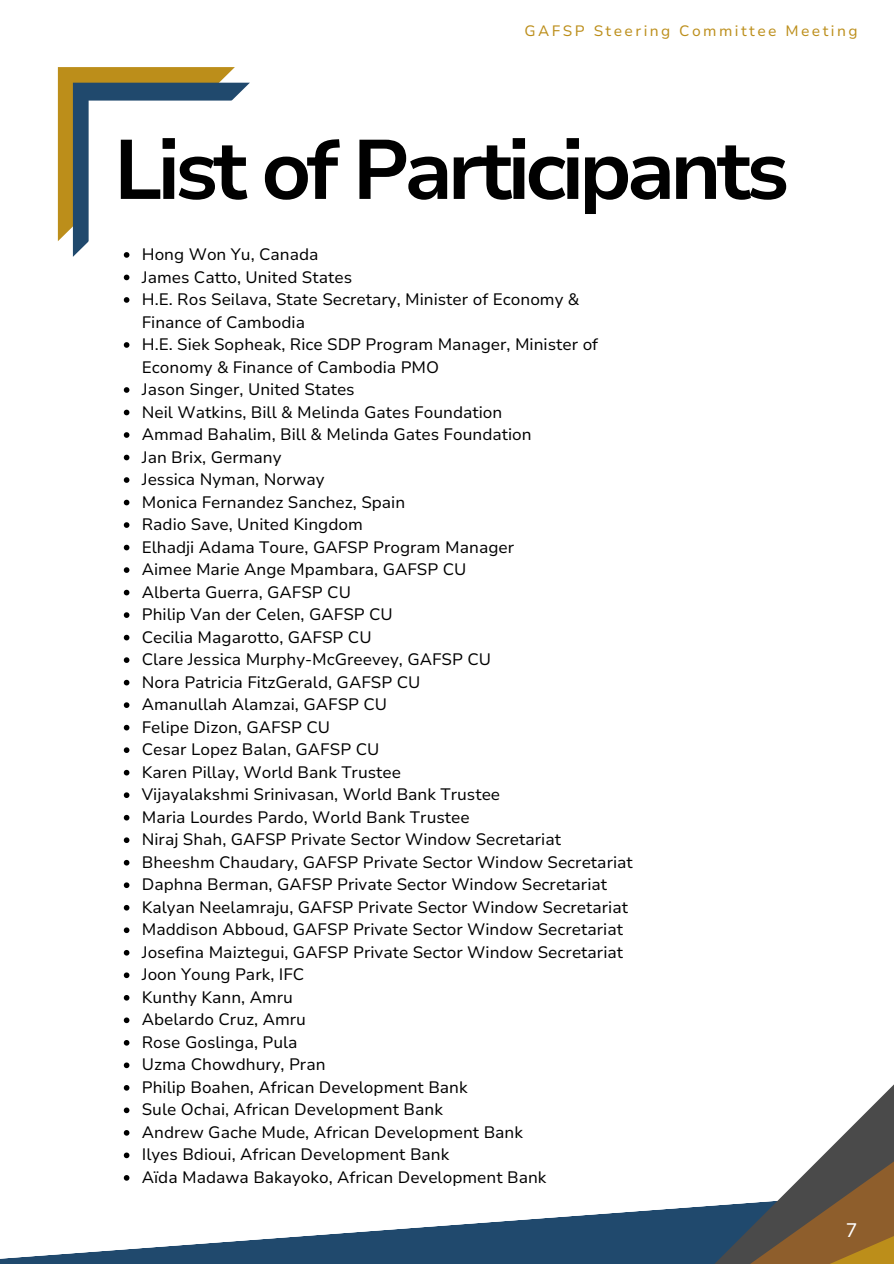
<style>
.page{position:relative;width:894px;height:1264px;background:#fff}
.page>*{position:absolute;margin:0;border:0;box-sizing:border-box;transform-origin:0 0}
.t1{font:700 84px "Nunito Sans 10 pt";letter-spacing:-.06em;color:#000}
.t2{font:19.5px "Nunito Sans 10 pt";color:#fff}
.t3{font:16.5px/22.5px "Nunito Sans 10 pt";color:#000}
.t4{font:15px "Nunito Sans 10 pt";letter-spacing:.16em;color:#bc8e1a}
</style>
<div class="page">
<svg style="left:0;top:1212px;width:626px;height:51px;fill:#20496d"></svg>
<svg style="left:626px;top:1097px;width:267px;height:166px"></svg>
<svg style="left:58px;top:67px;width:192px;height:213px"></svg>
<svg style="left:124px;top:297px;width:5px;height:6px"></svg>
<svg style="left:124px;top:342px;width:5px;height:6px"></svg>
<svg style="left:124px;top:387px;width:5px;height:6px"></svg>
<svg style="left:124px;top:409px;width:5px;height:6px"></svg>
<svg style="left:124px;top:432px;width:5px;height:6px"></svg>
<svg style="left:124px;top:454px;width:5px;height:6px"></svg>
<svg style="left:124px;top:477px;width:5px;height:6px"></svg>
<svg style="left:124px;top:499px;width:5px;height:6px"></svg>
<svg style="left:124px;top:522px;width:5px;height:6px"></svg>
<svg style="left:124px;top:544px;width:5px;height:6px"></svg>
<svg style="left:124px;top:567px;width:5px;height:6px"></svg>
<svg style="left:124px;top:589px;width:5px;height:6px"></svg>
<svg style="left:124px;top:612px;width:5px;height:6px"></svg>
<svg style="left:124px;top:634px;width:5px;height:6px"></svg>
<svg style="left:124px;top:657px;width:5px;height:6px"></svg>
<svg style="left:124px;top:679px;width:5px;height:6px"></svg>
<svg style="left:124px;top:702px;width:5px;height:6px"></svg>
<svg style="left:124px;top:724px;width:5px;height:6px"></svg>
<svg style="left:124px;top:747px;width:5px;height:6px"></svg>
<svg style="left:124px;top:769px;width:5px;height:6px"></svg>
<svg style="left:124px;top:792px;width:5px;height:6px"></svg>
<svg style="left:124px;top:814px;width:5px;height:6px"></svg>
<svg style="left:124px;top:837px;width:5px;height:6px"></svg>
<svg style="left:124px;top:859px;width:5px;height:6px"></svg>
<svg style="left:124px;top:882px;width:5px;height:6px"></svg>
<svg style="left:124px;top:904px;width:5px;height:6px"></svg>
<svg style="left:124px;top:927px;width:5px;height:6px"></svg>
<svg style="left:124px;top:950px;width:5px;height:5px"></svg>
<svg style="left:124px;top:972px;width:5px;height:6px"></svg>
<svg style="left:124px;top:995px;width:5px;height:5px"></svg>
<svg style="left:124px;top:1017px;width:5px;height:6px"></svg>
<svg style="left:124px;top:1040px;width:5px;height:5px"></svg>
<svg style="left:124px;top:1062px;width:5px;height:6px"></svg>
<svg style="left:124px;top:1085px;width:5px;height:5px"></svg>
<svg style="left:124px;top:1107px;width:5px;height:6px"></svg>
<svg style="left:124px;top:1130px;width:5px;height:5px"></svg>
<svg style="left:124px;top:1152px;width:5px;height:6px"></svg>
<svg style="left:124px;top:1175px;width:5px;height:5px"></svg>
<p class="t4" style="left:524px;top:21px;width:334px">GAFSP Steering Committee Meeting</p>
<h1 class="t1" style="left:114px;top:114px;width:677px">List of Participants</h1>
<p class="t3" style="left:142px;top:243px;width:178px">Hong Won Yu, Canada</p>
<p class="t3" style="left:142px;top:266px;width:212px">James Catto, United States</p>
<p class="t3" style="left:142px;top:288px;width:439px">H.E. Ros Seilava, State Secretary, Minister of Economy &amp;<br>Finance of Cambodia</p>
<p class="t3" style="left:142px;top:333px;width:458px">H.E. Siek Sopheak, Rice SDP Program Manager, Minister of<br>Economy &amp; Finance of Cambodia PMO</p>
<p class="t3" style="left:142px;top:378px;width:214px">Jason Singer, United States</p>
<p class="t3" style="left:142px;top:401px;width:362px">Neil Watkins, Bill &amp; Melinda Gates Foundation</p>
<p class="t3" style="left:142px;top:423px;width:391px">Ammad Bahalim, Bill &amp; Melinda Gates Foundation</p>
<p class="t3" style="left:142px;top:446px;width:141px">Jan Brix, Germany</p>
<p class="t3" style="left:142px;top:468px;width:184px">Jessica Nyman, Norway</p>
<p class="t3" style="left:142px;top:491px;width:265px">Monica Fernandez Sanchez, Spain</p>
<p class="t3" style="left:142px;top:513px;width:222px">Radio Save, United Kingdom</p>
<p class="t3" style="left:142px;top:536px;width:374px">Elhadji Adama Toure, GAFSP Program Manager</p>
<p class="t3" style="left:142px;top:558px;width:326px">Aimee Marie Ange Mpambara, GAFSP CU</p>
<p class="t3" style="left:142px;top:581px;width:211px">Alberta Guerra, GAFSP CU</p>
<p class="t3" style="left:142px;top:603px;width:252px">Philip Van der Celen, GAFSP CU</p>
<p class="t3" style="left:142px;top:626px;width:231px">Cecilia Magarotto, GAFSP CU</p>
<p class="t3" style="left:142px;top:648px;width:351px">Clare Jessica Murphy-McGreevey, GAFSP CU</p>
<p class="t3" style="left:142px;top:671px;width:280px">Nora Patricia FitzGerald, GAFSP CU</p>
<p class="t3" style="left:142px;top:693px;width:247px">Amanullah Alamzai, GAFSP CU</p>
<p class="t3" style="left:142px;top:716px;width:190px">Felipe Dizon, GAFSP CU</p>
<p class="t3" style="left:142px;top:738px;width:239px">Cesar Lopez Balan, GAFSP CU</p>
<p class="t3" style="left:142px;top:761px;width:261px">Karen Pillay, World Bank Trustee</p>
<p class="t3" style="left:142px;top:783px;width:360px">Vijayalakshmi Srinivasan, World Bank Trustee</p>
<p class="t3" style="left:142px;top:806px;width:329px">Maria Lourdes Pardo, World Bank Trustee</p>
<p class="t3" style="left:142px;top:828px;width:420px">Niraj Shah, GAFSP Private Sector Window Secretariat</p>
<p class="t3" style="left:142px;top:851px;width:492px">Bheeshm Chaudary, GAFSP Private Sector Window Secretariat</p>
<p class="t3" style="left:142px;top:873px;width:467px">Daphna Berman, GAFSP Private Sector Window Secretariat</p>
<p class="t3" style="left:142px;top:896px;width:487px">Kalyan Neelamraju, GAFSP Private Sector Window Secretariat</p>
<p class="t3" style="left:142px;top:918px;width:482px">Maddison Abboud, GAFSP Private Sector Window Secretariat</p>
<p class="t3" style="left:142px;top:941px;width:483px">Josefina Maiztegui, GAFSP Private Sector Window Secretariat</p>
<p class="t3" style="left:142px;top:963px;width:164px">Joon Young Park, IFC</p>
<p class="t3" style="left:142px;top:986px;width:153px">Kunthy Kann, Amru</p>
<p class="t3" style="left:142px;top:1008px;width:166px">Abelardo Cruz, Amru</p>
<p class="t3" style="left:142px;top:1031px;width:157px">Rose Goslinga, Pula</p>
<p class="t3" style="left:142px;top:1053px;width:185px">Uzma Chowdhury, Pran</p>
<p class="t3" style="left:142px;top:1076px;width:327px">Philip Boahen, African Development Bank</p>
<p class="t3" style="left:142px;top:1098px;width:302px">Sule Ochai, African Development Bank</p>
<p class="t3" style="left:142px;top:1121px;width:382px">Andrew Gache Mude, African Development Bank</p>
<p class="t3" style="left:142px;top:1143px;width:309px">Ilyes Bdioui, African Development Bank</p>
<p class="t3" style="left:142px;top:1166px;width:406px">Aïda Madawa Bakayoko, African Development Bank</p>
<p class="t2" style="left:845px;top:1217px;width:13px">7</p>
</div>
